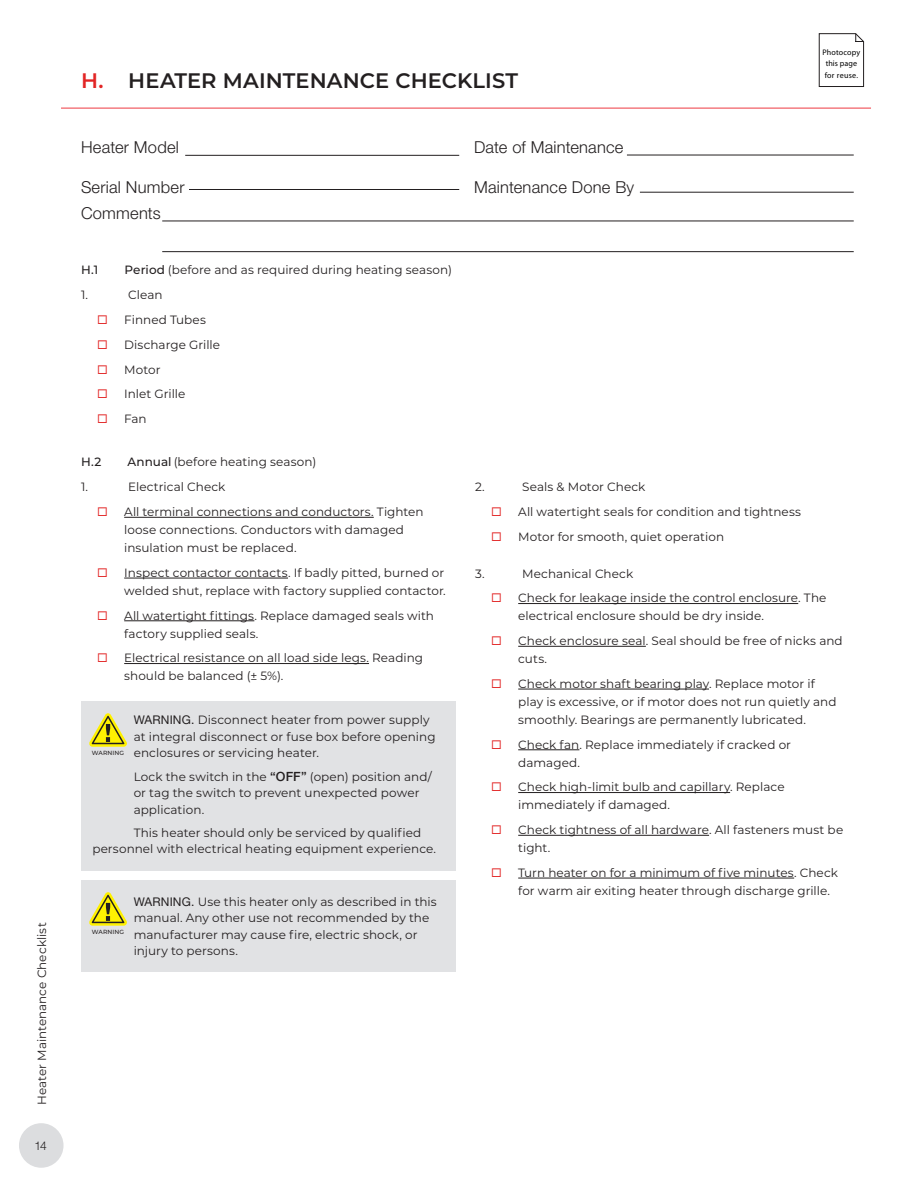
<style>
.page{position:relative;width:918px;height:1188px;background:#fff}
.page>*{position:absolute;margin:0;border:0;box-sizing:border-box;transform-origin:0 0}
.t1{font:600 21px "Montserrat";letter-spacing:.005em;color:#231f20}
.Field_Names{font:300 16.5px "Helvetica Neue LT Std";letter-spacing:.015em;color:#231f20}
.Warning__paragraph_text{font:12px/18px "Montserrat";letter-spacing:.005em;color:#231f20}
.t2{font:500 12px "Montserrat";color:#231f20}
.t3{font:300 12px "Helvetica Neue LT Std";color:#231f20}
.t4{font:italic 700 8.1px/11.7px "Optima";letter-spacing:.015em;color:#000}
.WARNING_CAUTION__tiny{font:500 6px "Montserrat";letter-spacing:.02em;color:#231f20}
.s1{color:#e22525}
.s2{font-weight:500}
.s3{font-family:"Helvetica Neue LT Std"}
.s4{font-family:"Helvetica Neue LT Std";font-weight:500;font-size:12.75px}
</style>
<div class="page">
<svg style="left:819px;top:33px;width:45px;height:54px"></svg>
<hr style="left:185px;top:155px;width:274px;height:1px;background:#231f20">
<hr style="left:189px;top:189px;width:270px;height:1px;background:#231f20">
<hr style="left:627px;top:155px;width:227px;height:1px;background:#231f20">
<hr style="left:640px;top:192px;width:214px;height:1px;background:#231f20">
<hr style="left:162px;top:221px;width:692px;height:1px;background:#231f20">
<hr style="left:162px;top:251px;width:692px;height:1px;background:#231f20">
<hr style="left:124px;top:517px;width:250px;height:1px;background:#231f20">
<hr style="left:124px;top:578px;width:164px;height:1px;background:#231f20">
<hr style="left:124px;top:620px;width:130px;height:1px;background:#231f20">
<hr style="left:124px;top:663px;width:245px;height:1px;background:#231f20">
<div style="left:81px;top:701px;width:375px;height:170px;background:#e1e2e4"></div>
<svg style="left:89px;top:713px;width:38px;height:34px"></svg>
<div style="left:81px;top:881px;width:375px;height:91px;background:#e1e2e4"></div>
<svg style="left:89px;top:892px;width:38px;height:34px"></svg>
<hr style="left:518px;top:603px;width:280px;height:1px;background:#231f20">
<hr style="left:518px;top:646px;width:128px;height:1px;background:#231f20">
<hr style="left:518px;top:689px;width:191px;height:1px;background:#231f20">
<hr style="left:518px;top:749px;width:61px;height:1px;background:#231f20">
<hr style="left:518px;top:792px;width:212px;height:1px;background:#231f20">
<hr style="left:518px;top:835px;width:191px;height:1px;background:#231f20">
<hr style="left:518px;top:878px;width:276px;height:1px;background:#231f20">
<hr style="left:61px;top:108px;width:810px;height:1px;background:#ee3a41">
<div style="left:19px;top:1123px;width:45px;height:45px;background:#dcdddf;border-radius:50%"></div>
<p class="Warning__paragraph_text" style="left:33px;top:1105px;width:184px;rotate:-90deg">Heater Maintenance Checklist</p>
<p class="t3" style="left:34px;top:1138px;width:14px">14</p>
<p class="t1" style="left:81px;top:66px;width:439px"><span class="s1">H.</span> HEATER MAINTENANCE CHECKLIST</p>
<p class="Field_Names" style="left:81px;top:137px;width:99px">Heater Model</p>
<p class="Field_Names" style="left:81px;top:177px;width:105px">Serial Number</p>
<p class="Field_Names" style="left:81px;top:203px;width:81px">Comments</p>
<p class="Field_Names" style="left:474px;top:137px;width:151px">Date of Maintenance</p>
<p class="Field_Names" style="left:474px;top:177px;width:162px">Maintenance Done By</p>
<p class="t4" style="left:823px;top:47px;width:39px">Photocopy this page for reuse.</p>
<p class="t2" style="left:81px;top:261px;width:19px">H.1</p>
<p class="Warning__paragraph_text" style="left:125px;top:260px;width:329px"><span class="s2">Period</span> (before and as required during heating season)</p>
<p class="Warning__paragraph_text" style="left:81px;top:286px;width:9px">1.</p>
<p class="Warning__paragraph_text" style="left:128px;top:286px;width:36px">Clean</p>
<p class="Warning__paragraph_text" style="left:124px;top:310px;width:83px">Finned Tubes</p>
<p class="Warning__paragraph_text" style="left:124px;top:335px;width:97px">Discharge Grille</p>
<p class="Warning__paragraph_text" style="left:124px;top:360px;width:38px">Motor</p>
<p class="Warning__paragraph_text" style="left:124px;top:385px;width:63px">Inlet Grille</p>
<p class="Warning__paragraph_text" style="left:124px;top:409px;width:24px">Fan</p>
<p class="t2" style="left:81px;top:453px;width:22px">H.2</p>
<p class="Warning__paragraph_text" style="left:128px;top:452px;width:190px"><span class="s2">Annual</span> (before heating season)</p>
<p class="Warning__paragraph_text" style="left:81px;top:478px;width:9px">1.</p>
<p class="Warning__paragraph_text" style="left:128px;top:478px;width:99px">Electrical Check</p>
<p class="Warning__paragraph_text" style="left:124px;top:502px;width:301px">All terminal connections and conductors. Tighten loose connections. Conductors with damaged insulation must be replaced.</p>
<p class="Warning__paragraph_text" style="left:124px;top:563px;width:323px">Inspect contactor contacts. If badly pitted, burned or welded shut, replace with factory supplied contactor.</p>
<p class="Warning__paragraph_text" style="left:124px;top:606px;width:311px">All watertight fittings. Replace damaged seals with factory supplied seals.</p>
<p class="Warning__paragraph_text" style="left:124px;top:649px;width:300px">Electrical resistance on all load side legs. Reading should be balanced (± 5%).</p>
<p class="Warning__paragraph_text" style="left:134px;top:711px;width:304px;line-height:16.5px"><span class="s3">WARNING.</span> Disconnect heater from power supply at integral disconnect or fuse box before opening enclosures or servicing heater.</p>
<p class="Warning__paragraph_text" style="left:134px;top:768px;width:300px;line-height:16.5px">Lock the switch in the <span class="s4">“OFF”</span> (open) position and/ or tag the switch to prevent unexpected power application.</p>
<p class="Warning__paragraph_text" style="left:92px;top:824px;width:345px;line-height:16.5px;text-indent:41px">This heater should only be serviced by qualified personnel with electrical heating equipment experience.</p>
<p class="WARNING_CAUTION__tiny" style="left:92px;top:749px;width:34px">WARNING</p>
<p class="WARNING_CAUTION__tiny" style="left:92px;top:927px;width:34px">WARNING</p>
<p class="Warning__paragraph_text" style="left:134px;top:893px;width:305px;line-height:16.5px"><span class="s3">WARNING.</span> Use this heater only as described in this manual. Any other use not recommended by the manufacturer may cause fire, electric shock, or injury to persons.</p>
<p class="Warning__paragraph_text" style="left:475px;top:478px;width:11px">2.</p>
<p class="Warning__paragraph_text" style="left:522px;top:478px;width:125px">Seals &amp; Motor Check</p>
<p class="Warning__paragraph_text" style="left:518px;top:502px;width:284px">All watertight seals for condition and tightness</p>
<p class="Warning__paragraph_text" style="left:518px;top:527px;width:207px">Motor for smooth, quiet operation</p>
<p class="Warning__paragraph_text" style="left:475px;top:564px;width:11px">3.</p>
<p class="Warning__paragraph_text" style="left:522px;top:564px;width:112px">Mechanical Check</p>
<p class="Warning__paragraph_text" style="left:518px;top:589px;width:310px">Check for leakage inside the control enclosure. The electrical enclosure should be dry inside.</p>
<p class="Warning__paragraph_text" style="left:518px;top:631px;width:326px">Check enclosure seal. Seal should be free of nicks and cuts.</p>
<p class="Warning__paragraph_text" style="left:518px;top:674px;width:320px">Check motor shaft bearing play. Replace motor if play is excessive, or if motor does not run quietly and smoothly. Bearings are permanently lubricated.</p>
<p class="Warning__paragraph_text" style="left:518px;top:735px;width:274px">Check fan. Replace immediately if cracked or damaged.</p>
<p class="Warning__paragraph_text" style="left:518px;top:778px;width:268px">Check high-limit bulb and capillary. Replace immediately if damaged.</p>
<p class="Warning__paragraph_text" style="left:518px;top:820px;width:327px">Check tightness of all hardware. All fasteners must be tight.</p>
<p class="Warning__paragraph_text" style="left:518px;top:863px;width:321px">Turn heater on for a minimum of five minutes. Check for warm air exiting heater through discharge grille.</p>
</div>
